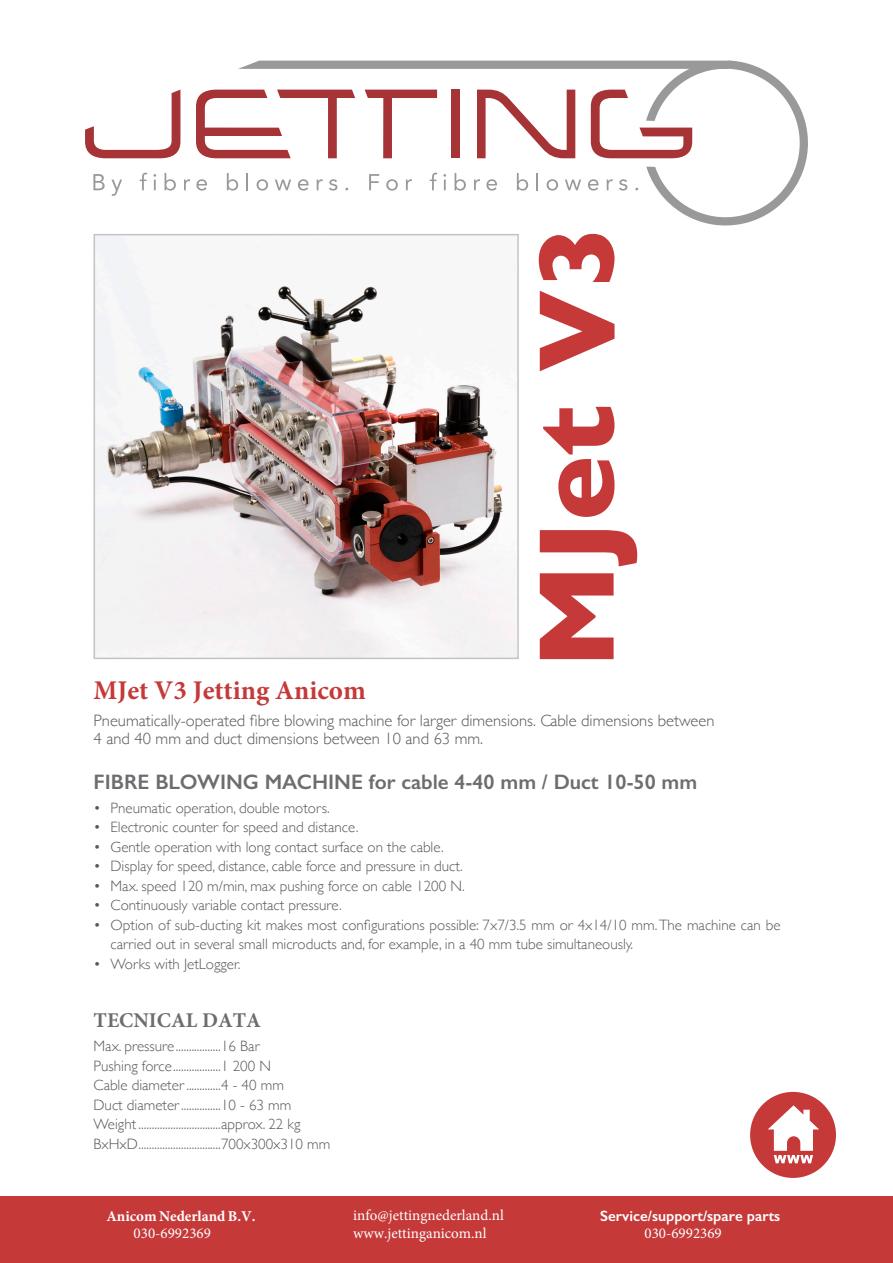
<style>
.page{position:relative;width:893px;height:1263px;background:#fff}
.page>*{position:absolute;margin:0;border:0;box-sizing:border-box;transform-origin:0 0}
.Produktrubrik_mellan{font:700 27px "Minion Pro";color:#c53939}
.Produktrubrik_mellan-2{font:600 21px "Gill Sans";color:#6c6d70}
.Produktrubrik_mellan-3{font:700 21px "Minion Pro";color:#6c6d70}
.Produktrubrik_mellan-4{font:300 16.5px/18px "Gill Sans";color:#57585a}
.Teknisk_data{font:300 15px/19.5px "Gill Sans";color:#57585a}
.t1{font:15px/18px "Minion Pro";color:#fff}
.t2{font:600 15px "Gill Sans";color:#fff}
.t3{font:700 15px "Minion Pro";color:#fff}
</style>
<div class="page">
<div style="left:0;top:1196px;width:893px;height:67px;background:#c53939"></div>
<div style="left:750px;top:1092px;width:86px;height:86px;background:#c53939;border-radius:50%"></div>
<svg style="left:768px;top:1105px;width:51px;height:58px"></svg>
<svg style="left:85px;top:90px;width:95px;height:68px"></svg>
<svg style="left:93px;top:174px;width:12px;height:16px"></svg>
<svg style="left:111px;top:180px;width:11px;height:16px"></svg>
<svg style="left:140px;top:173px;width:7px;height:17px"></svg>
<svg style="left:153px;top:174px;width:3px;height:16px"></svg>
<svg style="left:165px;top:173px;width:11px;height:18px"></svg>
<svg style="left:184px;top:179px;width:6px;height:11px"></svg>
<svg style="left:196px;top:61px;width:612px;height:164px"></svg>
<svg style="left:539px;top:234px;width:98px;height:425px"></svg>
<img style="left:97px;top:237px;width:419px;height:419px">
<div style="left:94px;top:234px;width:425px;height:425px;border:2px solid #c2c3c6"></div>
<p class="Produktrubrik_mellan" style="left:94px;top:671px;width:274px">MJet V3 Jetting Anicom</p>
<p class="Produktrubrik_mellan-4" style="left:94px;top:711px;width:622px">Pneumatically-operated fibre blowing machine for larger dimensions. Cable dimensions between<br>4 and 40 mm and duct dimensions between 10 and 63 mm.</p>
<p class="Produktrubrik_mellan-2" style="left:94px;top:769px;width:605px">FIBRE BLOWING MACHINE for cable 4-40 mm / Duct 10-50 mm</p>
<p class="Teknisk_data" style="left:94px;top:797px;width:238px">• Pneumatic operation, double motors.</p>
<p class="Teknisk_data" style="left:94px;top:817px;width:266px">• Electronic counter for speed and distance.</p>
<p class="Teknisk_data" style="left:94px;top:836px;width:352px">• Gentle operation with long contact surface on the cable.</p>
<p class="Teknisk_data" style="left:94px;top:856px;width:371px">• Display for speed, distance, cable force and pressure in duct.</p>
<p class="Teknisk_data" style="left:94px;top:875px;width:373px">• Max. speed 120 m/min, max pushing force on cable 1200 N.</p>
<p class="Teknisk_data" style="left:94px;top:895px;width:250px">• Continuously variable contact pressure.</p>
<p class="Teknisk_data" style="left:111px;top:914px;width:672px;text-indent:-17px">• Option of sub-ducting kit makes most configurations possible: 7x7/3.5 mm or 4x14/10 mm. The machine can be carried out in several small microducts and, for example, in a 40 mm tube simultaneously.</p>
<p class="Teknisk_data" style="left:94px;top:953px;width:148px">• Works with JetLogger.</p>
<p class="Produktrubrik_mellan-3" style="left:94px;top:1006px;width:169px">TECNICAL DATA</p>
<p class="Teknisk_data" style="left:94px;top:1036px;width:168px">Max. pressure.................16 Bar</p>
<p class="Teknisk_data" style="left:94px;top:1055px;width:179px">Pushing force..................1 200 N</p>
<p class="Teknisk_data" style="left:94px;top:1075px;width:192px">Cable diameter.............4 - 40 mm</p>
<p class="Teknisk_data" style="left:94px;top:1094px;width:199px">Duct diameter...............10 - 63 mm</p>
<p class="Teknisk_data" style="left:94px;top:1114px;width:208px">Weight ...............................approx. 22 kg</p>
<p class="Teknisk_data" style="left:94px;top:1133px;width:238px">BxHxD...............................700x300x310 mm</p>
<p class="t3" style="left:106px;top:1205px;width:151px">Anicom Nederland B.V.</p>
<p class="t1" style="left:134px;top:1224px;width:79px">030-6992369</p>
<p class="t1" style="left:353px;top:1206px;width:152px">info@jettingnederland.nl www.jettinganicom.nl</p>
<p class="t2" style="left:600px;top:1206px;width:182px">Service/support/spare parts</p>
<p class="t1" style="left:644px;top:1224px;width:79px">030-6992369</p>
</div>
